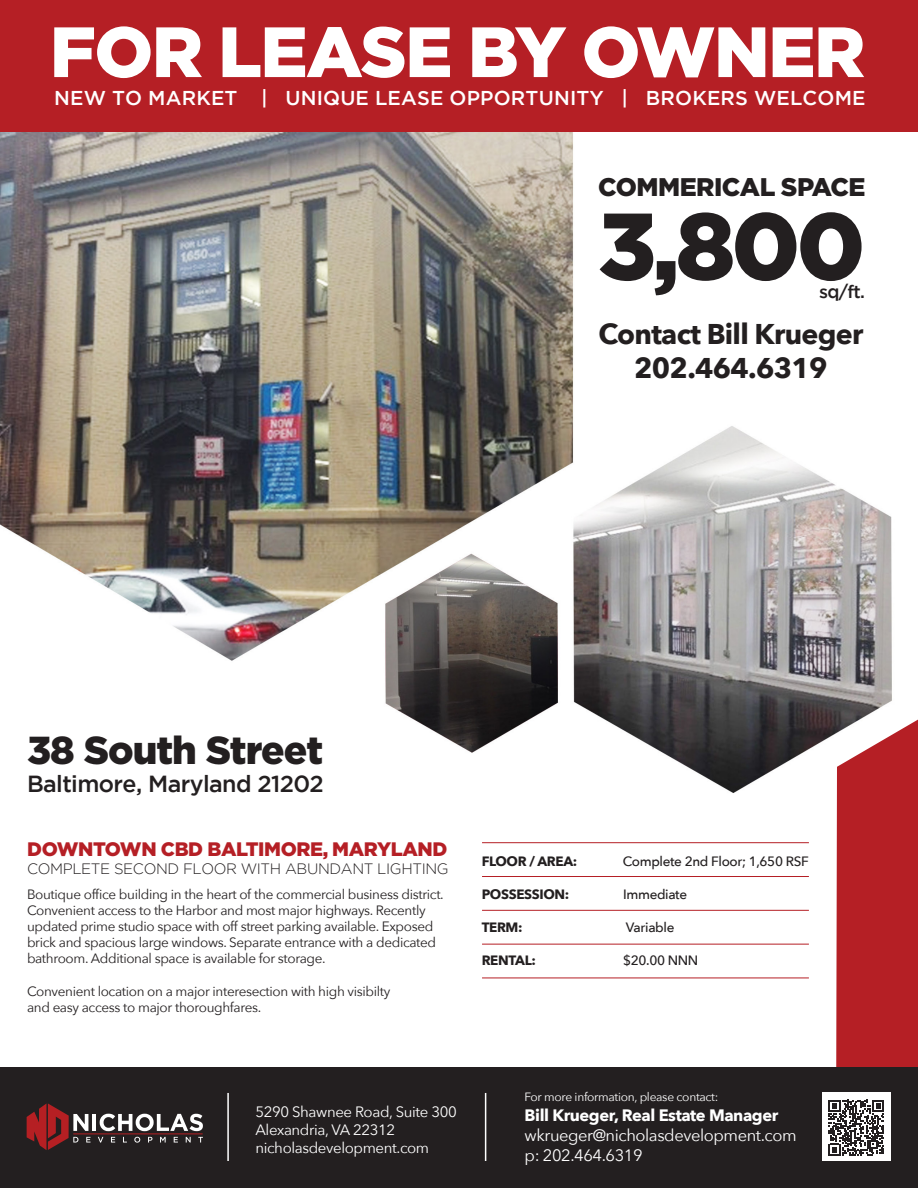
<style>
.page{position:relative;width:918px;height:1188px;background:#fff}
.page>*{position:absolute;margin:0;border:0;box-sizing:border-box;transform-origin:0 0}
.t1{font:900 94.5px "Gotham Pro";color:#231f20}
.t2{font:900 70.95px "Gotham Pro";letter-spacing:-.02em;color:#fff}
.t3{font:900 39px "Gotham Pro";letter-spacing:-.025em;color:#231f20}
.t4{font:700 28.5px "Avenir Next";letter-spacing:-.025em;color:#231f20}
.t5{font:900 25.5px "Gotham Pro";letter-spacing:-.02em;color:#231f20}
.t6{font:500 23.25px "Gotham";letter-spacing:-.025em;color:#231f20}
.t7{font:500 19.95px "Gotham";letter-spacing:.01em;color:#fff}
.t8{font:900 19.5px "Gotham Pro";letter-spacing:-.02em;color:#b51f25}
.t9{font:500 18px "Gotham";color:#231f20}
.t10{font:16.5px "Avenir Next";letter-spacing:-.025em;color:#fff}
.t11{font:700 16.5px "Avenir Next";letter-spacing:-.025em;color:#fff}
.t12{font:15px "Avenir Next";letter-spacing:-.025em;color:#fff}
.t13{font:300 15px "Gotham";letter-spacing:-.025em;color:#231f20}
.t14{font:13.5px "Avenir Next";letter-spacing:-.025em;color:#231f20}
.t15{font:500 13.5px "Avenir Next";letter-spacing:-.025em;color:#231f20}
.t16{font:700 13.5px "Avenir Next";letter-spacing:-.025em;color:#231f20}
.t17{font:12px "Avenir Next";letter-spacing:-.025em;color:#fff}
</style>
<div class="page">
<img style="left:0;top:131px;width:918px;height:937px">
<div style="left:0;top:1068px;width:918px;height:120px;background:#231f20"></div>
<div style="left:823px;top:1093px;width:68px;height:68px;background:#fff"></div>
<svg style="left:829px;top:720px;width:89px;height:436px"></svg>
<svg style="left:98px;top:1137px;width:5px;height:6px"></svg>
<svg style="left:111px;top:1137px;width:4px;height:6px"></svg>
<svg style="left:123px;top:1137px;width:4px;height:6px"></svg>
<svg style="left:134px;top:1137px;width:6px;height:6px"></svg>
<svg style="left:148px;top:1137px;width:4px;height:6px"></svg>
<svg style="left:160px;top:1137px;width:6px;height:6px"></svg>
<svg style="left:174px;top:1137px;width:4px;height:6px"></svg>
<svg style="left:186px;top:1137px;width:5px;height:6px"></svg>
<svg style="left:198px;top:1137px;width:5px;height:6px"></svg>
<hr style="left:73px;top:1134px;width:130px;height:1px;background:#b51f23">
<svg style="left:27px;top:1103px;width:64px;height:47px"></svg>
<hr style="left:93px;top:1114px;width:3px;height:17px;background:#fff">
<svg style="left:100px;top:1114px;width:103px;height:17px"></svg>
<hr style="left:227px;top:1093px;width:2px;height:68px;background:#fff">
<hr style="left:485px;top:1093px;width:1px;height:68px;background:#fff">
<div style="left:0;top:0;width:918px;height:131px;background:#b51f25"></div>
<hr style="left:482px;top:842px;width:327px;height:1px;background:#b51f25">
<hr style="left:482px;top:876px;width:327px;height:1px;background:#b51f25">
<hr style="left:482px;top:910px;width:327px;height:1px;background:#b51f25">
<hr style="left:482px;top:944px;width:327px;height:1px;background:#b51f25">
<hr style="left:482px;top:978px;width:327px;height:1px;background:#b51f25">
<p class="t2" style="left:50px;top:11px;width:817px">FOR LEASE BY OWNER</p>
<p class="t7" style="left:54px;top:86px;width:813px">NEW TO MARKET | UNIQUE LEASE OPPORTUNITY | BROKERS WELCOME</p>
<p class="t5" style="left:598px;top:172px;width:269px">COMMERICAL SPACE</p>
<p class="t1" style="left:598px;top:192px;width:269px">3,800</p>
<p class="t9" style="left:819px;top:282px;width:47px">sq/ft.</p>
<p class="t4" style="left:599px;top:316px;width:266px">Contact Bill Krueger</p>
<p class="t4" style="left:634px;top:350px;width:195px">202.464.6319</p>
<p class="t3" style="left:27px;top:728px;width:298px">38 South Street</p>
<p class="t6" style="left:27px;top:771px;width:298px">Baltimore, Maryland 21202</p>
<p class="t8" style="left:27px;top:838px;width:422px">DOWNTOWN CBD BALTIMORE, MARYLAND</p>
<p class="t13" style="left:27px;top:860px;width:423px">COMPLETE SECOND FLOOR WITH ABUNDANT LIGHTING</p>
<p class="t14" style="left:27px;top:886px;width:418px">Boutique office building in the heart of the commercial business district.</p>
<p class="t14" style="left:27px;top:902px;width:400px">Convenient access to the Harbor and most major highways. Recently</p>
<p class="t14" style="left:27px;top:918px;width:408px">updated prime studio space with off street parking available. Exposed</p>
<p class="t14" style="left:27px;top:935px;width:411px">brick and spacious large windows. Separate entrance with a dedicated</p>
<p class="t14" style="left:27px;top:951px;width:300px">bathroom. Additional space is available for storage.</p>
<p class="t14" style="left:27px;top:983px;width:365px">Convenient location on a major interesection with high visibilty</p>
<p class="t14" style="left:27px;top:999px;width:236px">and easy access to major thoroughfares.</p>
<p class="t16" style="left:482px;top:853px;width:97px">FLOOR / AREA:</p>
<p class="t15" style="left:623px;top:854px;width:187px">Complete 2nd Floor; 1,650 RSF</p>
<p class="t16" style="left:482px;top:886px;width:89px">POSSESSION:</p>
<p class="t15" style="left:623px;top:887px;width:66px">Immediate</p>
<p class="t16" style="left:482px;top:919px;width:43px">TERM:</p>
<p class="t15" style="left:626px;top:920px;width:50px">Variable</p>
<p class="t16" style="left:482px;top:952px;width:56px">RENTAL:</p>
<p class="t15" style="left:623px;top:953px;width:77px">$20.00 NNN</p>
<p class="t12" style="left:255px;top:1102px;width:203px">5290 Shawnee Road, Suite 300</p>
<p class="t12" style="left:255px;top:1120px;width:141px">Alexandria, VA 22312</p>
<p class="t12" style="left:255px;top:1138px;width:175px">nicholasdevelopment.com</p>
<p class="t17" style="left:525px;top:1090px;width:195px">For more information, please contact:</p>
<p class="t11" style="left:525px;top:1105px;width:255px">Bill Krueger, Real Estate Manager</p>
<p class="t10" style="left:525px;top:1125px;width:274px">wkrueger@nicholasdevelopment.com</p>
<p class="t10" style="left:525px;top:1145px;width:120px">p: 202.464.6319</p>
</div>
